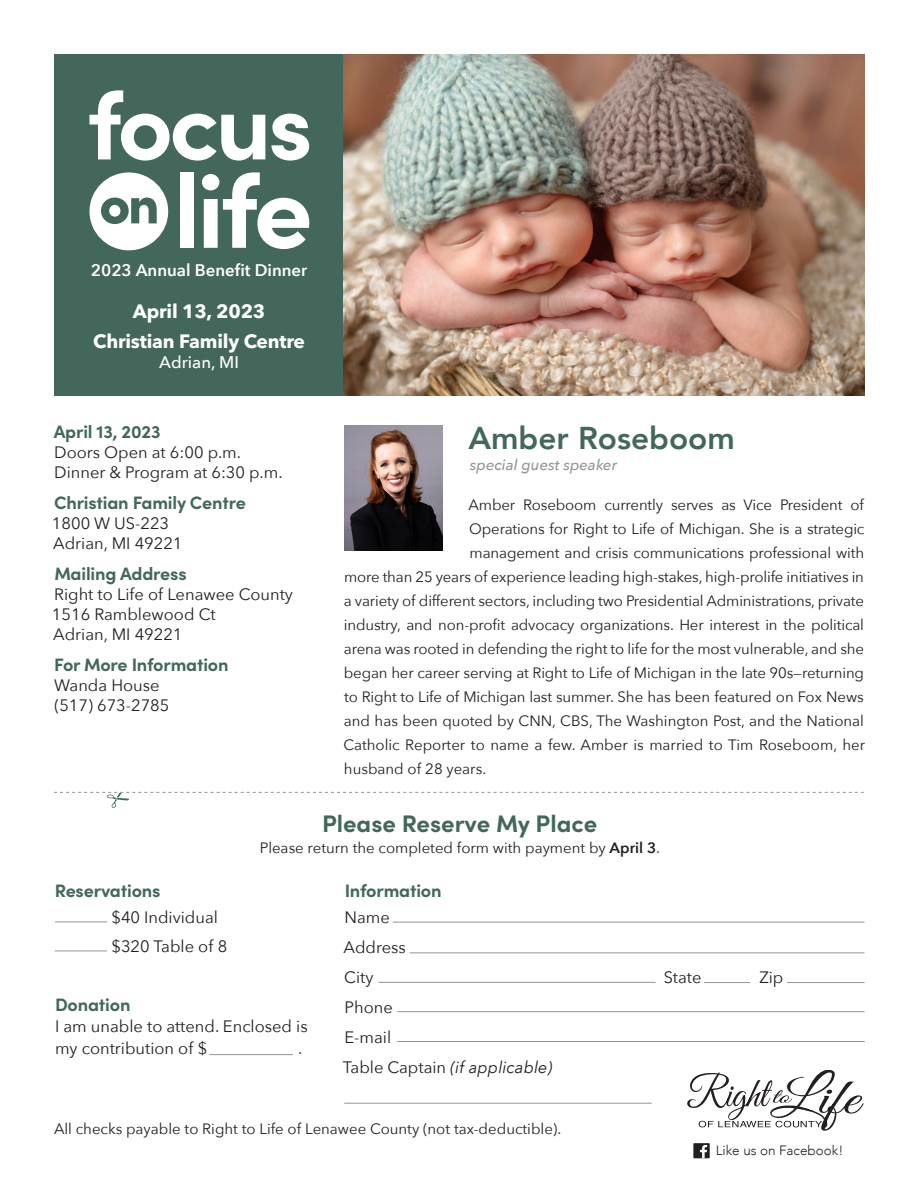
<style>
.page{position:relative;width:918px;height:1188px;background:#fff}
.page>*{position:absolute;margin:0;border:0;box-sizing:border-box;transform-origin:0 0}
.t1{font:800 31.5px "Avenir";color:#43685b}
.t2{font:700 24px "Sofia Pro";color:#43685b}
.t3{font:700 19.2px "Avenir Next LT Pro";letter-spacing:-.01em;color:#fff}
.t4{font:700 18px "Sofia Pro";letter-spacing:-.01em;color:#43685b}
.t5{font:600 16.8px "Avenir Next";color:#fff}
.t6{font:500 16.8px "Avenir Next";color:#fff}
.t7{font:16.5px/22.5px "Avenir Next";color:#231f20}
.t8{font:italic 16.5px "Avenir Next";color:#231f20}
.t9{font:15px "Avenir Next";letter-spacing:-.01em;color:#231f20}
.t10{font:italic 500 15px "Avenir Next";color:#939598}
.t11{font:300 13.5px "Avenir";color:#231f20}
.s1{font-weight:600}
.s2{font-style:normal}
</style>
<div class="page">
<img style="left:344px;top:425px;width:98px;height:125px">
<svg style="left:54px;top:792px;width:810px;height:16px"></svg>
<hr style="left:55px;top:922px;width:52px;height:1px;background:#939598">
<hr style="left:55px;top:951px;width:52px;height:1px;background:#939598">
<hr style="left:393px;top:922px;width:472px;height:1px;background:#939598">
<hr style="left:410px;top:953px;width:455px;height:1px;background:#939598">
<hr style="left:378px;top:982px;width:278px;height:1px;background:#939598">
<hr style="left:704px;top:982px;width:46px;height:1px;background:#939598">
<hr style="left:787px;top:982px;width:78px;height:1px;background:#939598">
<hr style="left:397px;top:1011px;width:468px;height:1px;background:#939598">
<hr style="left:397px;top:1041px;width:468px;height:1px;background:#939598">
<hr style="left:344px;top:1103px;width:308px;height:1px;background:#939598">
<hr style="left:209px;top:1054px;width:84px;height:1px;background:#939598">
<div style="left:54px;top:54px;width:290px;height:342px;background:#43685b"></div>
<svg style="left:89px;top:90px;width:176px;height:71px"></svg>
<svg style="left:271px;top:114px;width:38px;height:47px"></svg>
<div style="left:180px;top:172px;width:14px;height:76px;background:#fff"></div>
<svg style="left:202px;top:172px;width:107px;height:77px"></svg>
<svg style="left:89px;top:172px;width:79px;height:78px"></svg>
<div style="left:109px;top:205px;width:11px;height:12px;background:#fff;border-radius:50%"></div>
<img style="left:344px;top:54px;width:521px;height:342px">
<div style="left:693px;top:1143px;width:17px;height:15px;background:#231f20"></div>
<svg style="left:700px;top:1145px;width:7px;height:13px"></svg>
<svg style="left:687px;top:1070px;width:177px;height:60px"></svg>
<p class="t5" style="left:91px;top:256px;width:218px">2023 Annual Benefit Dinner</p>
<p class="t3" style="left:133px;top:300px;width:134px">April 13, 2023</p>
<p class="t3" style="left:93px;top:330px;width:213px">Christian Family Centre</p>
<p class="t6" style="left:159px;top:348px;width:81px">Adrian, MI</p>
<p class="t4" style="left:54px;top:418px;width:108px">April 13, 2023</p>
<p class="t7" style="left:54px;top:440px;width:188px">Doors Open at 6:00 p.m.</p>
<p class="t7" style="left:54px;top:460px;width:230px">Dinner &amp; Program at 6:30 p.m.</p>
<p class="t4" style="left:54px;top:489px;width:193px">Christian Family Centre</p>
<p class="t7" style="left:52px;top:511px;width:119px">1800 W US-223</p>
<p class="t7" style="left:53px;top:531px;width:131px">Adrian, MI 49221</p>
<p class="t4" style="left:54px;top:560px;width:134px">Mailing Address</p>
<p class="t7" style="left:54px;top:582px;width:240px">Right to Life of Lenawee County</p>
<p class="t7" style="left:52px;top:602px;width:165px">1516 Ramblewood Ct</p>
<p class="t7" style="left:53px;top:622px;width:131px">Adrian, MI 49221</p>
<p class="t4" style="left:54px;top:651px;width:176px">For More Information</p>
<p class="t7" style="left:54px;top:673px;width:107px">Wanda House</p>
<p class="t7" style="left:54px;top:693px;width:117px">(517) 673-2785</p>
<p class="t1" style="left:468px;top:413px;width:268px">Amber Roseboom</p>
<p class="t10" style="left:470px;top:452px;width:149px">special guest speaker</p>
<p class="t9" style="left:469px;top:492px;width:397px">Amber Roseboom currently serves as Vice President of</p>
<p class="t9" style="left:469px;top:516px;width:397px">Operations for Right to Life of Michigan. She is a strategic</p>
<p class="t9" style="left:470px;top:540px;width:396px">management and crisis communications professional with</p>
<p class="t9" style="left:344px;top:564px;width:522px">more than 25 years of experience leading high-stakes, high-prolife initiatives in</p>
<p class="t9" style="left:344px;top:588px;width:522px">a variety of different sectors, including two Presidential Administrations, private</p>
<p class="t9" style="left:344px;top:612px;width:522px">industry, and non-profit advocacy organizations. Her interest in the political</p>
<p class="t9" style="left:344px;top:636px;width:522px">arena was rooted in defending the right to life for the most vulnerable, and she</p>
<p class="t9" style="left:344px;top:660px;width:522px">began her career serving at Right to Life of Michigan in the late 90s—returning</p>
<p class="t9" style="left:344px;top:684px;width:521px">to Right to Life of Michigan last summer. She has been featured on Fox News</p>
<p class="t9" style="left:344px;top:708px;width:522px">and has been quoted by CNN, CBS, The Washington Post, and the National</p>
<p class="t9" style="left:344px;top:732px;width:523px">Catholic Reporter to name a few. Amber is married to Tim Roseboom, her</p>
<p class="t9" style="left:344px;top:756px;width:144px">husband of 28 years.</p>
<p class="t2" style="left:322px;top:805px;width:277px">Please Reserve My Place</p>
<p class="t9" style="left:260px;top:835px;width:402px">Please return the completed form with payment by <span class="s1">April 3</span>.</p>
<p class="t4" style="left:55px;top:877px;width:107px">Reservations</p>
<p class="t4" style="left:345px;top:877px;width:98px">Information</p>
<p class="t7" style="left:344px;top:905px;width:47px">Name</p>
<p class="t7" style="left:343px;top:935px;width:64px">Address</p>
<p class="t7" style="left:344px;top:965px;width:31px">City</p>
<p class="t7" style="left:664px;top:965px;width:39px">State</p>
<p class="t7" style="left:759px;top:965px;width:26px">Zip</p>
<p class="t7" style="left:344px;top:995px;width:50px">Phone</p>
<p class="t7" style="left:344px;top:1025px;width:48px">E-mail</p>
<p class="t8" style="left:343px;top:1053px;width:211px"><span class="s2">Table Captain</span> (if applicable)</p>
<p class="t7" style="left:111px;top:905px;width:108px">$40 Individual</p>
<p class="t7" style="left:111px;top:935px;width:117px">$320 Table of 8</p>
<p class="t4" style="left:55px;top:991px;width:77px">Donation</p>
<p class="t7" style="left:55px;top:1014px;width:254px">I am unable to attend. Enclosed is my contribution of $</p>
<p class="t7" style="left:298px;top:1037px;width:6px">.</p>
<p class="t9" style="left:54px;top:1116px;width:509px">All checks payable to Right to Life of Lenawee County (not tax-deductible).</p>
<p class="t11" style="left:716px;top:1143px;width:129px">Like us on Facebook!</p>
</div>
